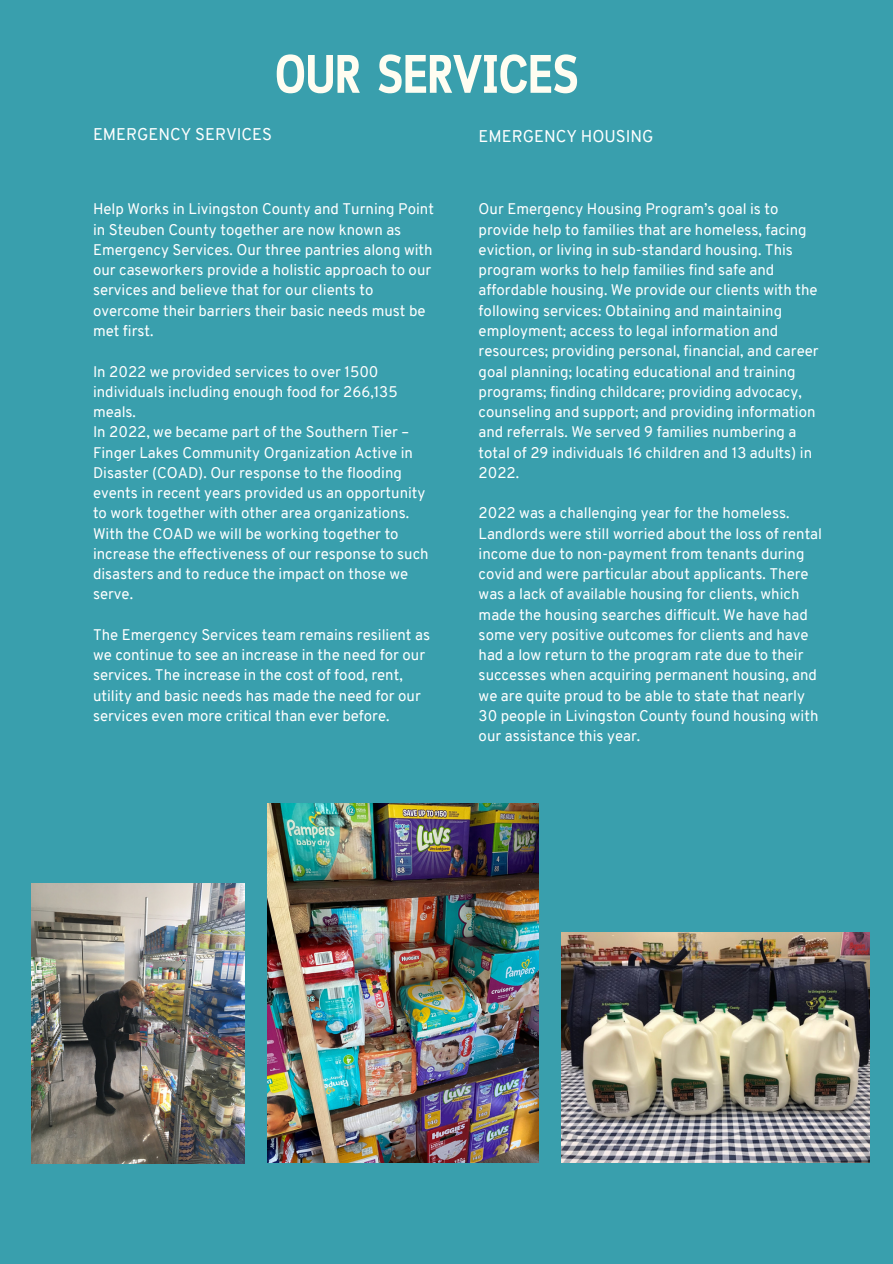
<style>
.page{position:relative;width:893px;height:1264px;background:#fff}
.page>*{position:absolute;margin:0;border:0;box-sizing:border-box;transform-origin:0 0}
.t1{font:700 54px "Cloud Cond";color:#fffdf1}
.t2{font:16.5px "Overpass";color:#fff}
.t3{font:15px/20.2px "Overpass";color:#fff}
</style>
<div class="page">
<div style="left:0;top:0;width:892px;height:1263px;background:#399fad"></div>
<img style="left:32px;top:883px;width:213px;height:280px">
<img style="left:561px;top:932px;width:308px;height:230px">
<img style="left:268px;top:803px;width:270px;height:359px">
<p class="t1" style="left:275px;top:53px;width:305px">OUR SERVICES</p>
<p class="t2" style="left:93px;top:127px;width:180px">EMERGENCY SERVICES</p>
<p class="t2" style="left:478px;top:130px;width:176px">EMERGENCY HOUSING</p>
<p class="t3" style="left:93px;top:200px;width:342px">Help Works in Livingston County and Turning Point in Steuben County together are now known as Emergency Services. Our three pantries along with our caseworkers provide a holistic approach to our services and believe that for our clients to overcome their barriers their basic needs must be met first.</p>
<p class="t3" style="left:93px;top:362px;width:306px">In 2022 we provided services to over 1500 individuals including enough food for 266,135 meals.</p>
<p class="t3" style="left:93px;top:423px;width:337px">In 2022, we became part of the Southern Tier – Finger Lakes Community Organization Active in Disaster (COAD). Our response to the flooding events in recent years provided us an opportunity to work together with other area organizations.<br>With the COAD we will be working together to increase the effectiveness of our response to such disasters and to reduce the impact on those we serve.</p>
<p class="t3" style="left:93px;top:626px;width:338px">The Emergency Services team remains resilient as we continue to see an increase in the need for our services. The increase in the cost of food, rent, utility and basic needs has made the need for our services even more critical than ever before.</p>
<p class="t3" style="left:478px;top:200px;width:341px">Our Emergency Housing Program’s goal is to provide help to families that are homeless, facing eviction, or living in sub-standard housing. This program works to help families find safe and affordable housing. We provide our clients with the following services: Obtaining and maintaining employment; access to legal information and resources; providing personal, financial, and career goal planning; locating educational and training programs; finding childcare; providing advocacy, counseling and support; and providing information and referrals. We served 9 families numbering a total of 29 individuals 16 children and 13 adults) in 2022.</p>
<p class="t3" style="left:478px;top:504px;width:345px">2022 was a challenging year for the homeless.<br>Landlords were still worried about the loss of rental income due to non-payment from tenants during covid and were particular about applicants. There was a lack of available housing for clients, which made the housing searches difficult. We have had some very positive outcomes for clients and have had a low return to the program rate due to their successes when acquiring permanent housing, and we are quite proud to be able to state that nearly 30 people in Livingston County found housing with our assistance this year.</p>
</div>
